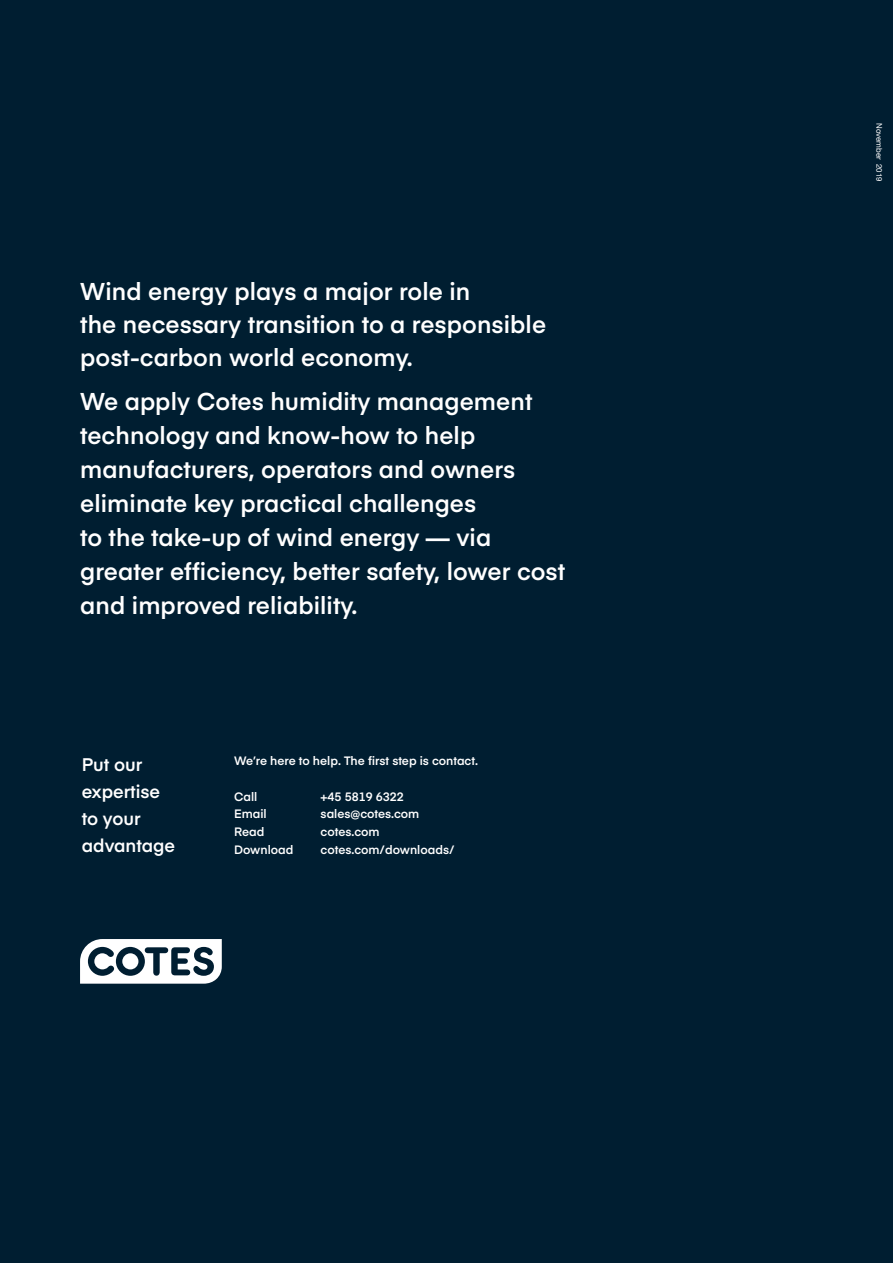
<style>
.page{position:relative;width:893px;height:1263px;background:#001e31}
.page>*{position:absolute;margin:0;border:0;box-sizing:border-box;transform-origin:0 0}
.t1{font:600 24px/34px "Eina 03";letter-spacing:.005em;color:#fff}
.t2{font:600 18px/27px "Eina 03";color:#fff}
.t3{font:600 12px "Eina 03";color:#fff}
.t4{font:7.8px "Helvetica Neue";color:#fff}
</style>
<div class="page">
<svg style="left:80px;top:939px;width:142px;height:45px"></svg>
<p class="t1" style="left:80px;top:273px;width:467px;line-height:33px">Wind energy plays a major role in<br>the necessary transition to a responsible post-carbon world economy.</p>
<p class="t1" style="left:80px;top:383px;width:486px">We apply Cotes humidity management technology and know-how to help manufacturers, operators and owners eliminate key practical challenges<br>to the take-up of wind energy — via greater efficiency, better safety, lower cost and improved reliability.</p>
<p class="t2" style="left:82px;top:750px;width:95px">Put our expertise to your advantage</p>
<p class="t3" style="left:234px;top:752px;width:246px">We’re here to help. The first step is contact.</p>
<p class="t3" style="left:234px;top:787px;width:25px">Call</p>
<p class="t3" style="left:321px;top:787px;width:85px">+45 5819 6322</p>
<p class="t3" style="left:234px;top:805px;width:34px">Email</p>
<p class="t3" style="left:321px;top:805px;width:100px">sales@cotes.com</p>
<p class="t3" style="left:234px;top:823px;width:32px">Read</p>
<p class="t3" style="left:321px;top:823px;width:61px">cotes.com</p>
<p class="t3" style="left:234px;top:841px;width:61px">Download</p>
<p class="t3" style="left:321px;top:841px;width:135px">cotes.com/downloads/</p>
<p class="t4" style="left:885px;top:123px;width:60px;rotate:90deg">November 2019</p>
</div>
